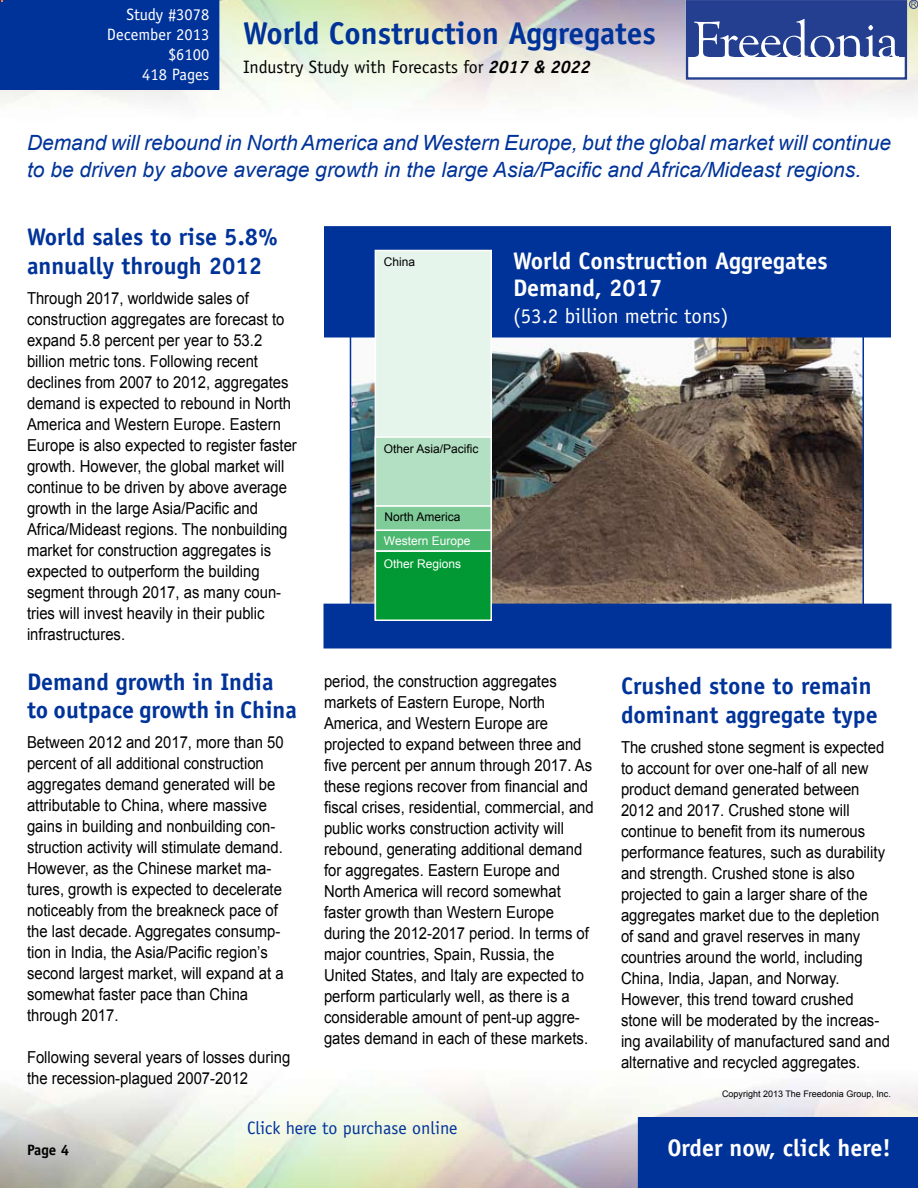
<style>
.page{position:relative;width:918px;height:1188px;background:#fff}
.page>*{position:absolute;margin:0;border:0;box-sizing:border-box;transform-origin:0 0}
.t1{font:700 31.5px "Officina Sans";color:#039}
.t2{font:700 24px/28.8px "Officina Sans";color:#039}
.t3{font:700 24px/27px "Officina Sans";color:#fff}
.t4{font:italic 21px/27px "Arial";color:#039}
.t5{font:21px "Officina Sans";color:#fff}
.t6{font:18px "Officina Sans";color:#000}
.t7{font:18px "Officina Sans";color:#039}
.t8{font:16.5px/21px "Arial";color:#000;scale:.9 1}
.t9{font:16.5px/19.8px "Officina Sans";color:#fff;text-align:right}
.t10{font:700 15px "Officina Sans";color:#000}
.t11{font:12px "Arial";color:#000}
.t12{font:12px "Arial";color:#fff}
.t13{font:9px "Arial";color:#000}
.s1{font-weight:700;font-style:italic}
</style>
<div class="page">
<div style="left:638px;top:1117px;width:280px;height:71px;background:#039"></div>
<div style="left:686px;top:0;width:221px;height:80px;border:2px solid #243e90"></div>
<div style="left:687px;top:1px;width:218px;height:56px;background:#243e90"></div>
<svg style="left:694px;top:19px;width:205px;height:38px"></svg>
<div style="left:909px;top:0;width:9px;height:9px;border:1px solid #243e90;border-radius:50%"></div>
<svg style="left:911px;top:2px;width:5px;height:5px"></svg>
<img style="left:353px;top:338px;width:508px;height:266px">
<div style="left:325px;top:227px;width:565px;height:110px;background:#039"></div>
<div style="left:324px;top:226px;width:567px;height:112px;border:2px solid #039"></div>
<div style="left:0;top:0;width:219px;height:90px;background:#039"></div>
<div style="left:324px;top:604px;width:567px;height:44px;background:#039"></div>
<div style="left:375px;top:250px;width:116px;height:369px;background:#e6f5eb"></div>
<div style="left:375px;top:250px;width:117px;height:370px;border:2px solid #fff"></div>
<div style="left:375px;top:437px;width:116px;height:69px;background:#b3e0c2"></div>
<div style="left:375px;top:436px;width:117px;height:71px;border:2px solid #fff"></div>
<div style="left:375px;top:506px;width:116px;height:25px;background:#80cc99"></div>
<div style="left:375px;top:505px;width:117px;height:26px;border:2px solid #fff"></div>
<div style="left:375px;top:530px;width:116px;height:21px;background:#4db870"></div>
<div style="left:375px;top:530px;width:117px;height:22px;border:2px solid #fff"></div>
<div style="left:375px;top:551px;width:116px;height:69px;background:#093"></div>
<div style="left:375px;top:550px;width:117px;height:71px;border:2px solid #fff"></div>
<p class="t9" style="left:107px;top:5px;width:104px">Study #3078<br>December 2013 $6100<br>418 Pages</p>
<h1 class="t1" style="left:243px;top:13px;width:415px">World Construction Aggregates</h1>
<p class="t6" style="left:243px;top:57px;width:349px">Industry Study with Forecasts for <span class="s1">2017 &amp; 2022</span></p>
<p class="t4" style="left:27px;top:130px;width:866px">Demand will rebound in North America and Western Europe, but the global market will continue to be driven by above average growth in the large Asia/Pacific and Africa/Mideast regions.</p>
<h2 class="t2" style="left:27px;top:222px;width:253px">World sales to rise 5.8% annually through 2012</h2>
<p class="t8" style="left:27px;top:288px;width:301px">Through 2017, worldwide sales of construction aggregates are forecast to expand 5.8 percent per year to 53.2 billion metric tons. Following recent declines from 2007 to 2012, aggregates demand is expected to rebound in North America and Western Europe. Eastern Europe is also expected to register faster growth. However, the global market will continue to be driven by above average growth in the large Asia/Pacific and Africa/Mideast regions. The nonbuilding market for construction aggregates is expected to outperform the building segment through 2017, as many coun&shy;tries will invest heavily in their public infrastructures.</p>
<h2 class="t2" style="left:27px;top:667px;width:272px">Demand growth in India to outpace growth in China</h2>
<p class="t8" style="left:27px;top:732px;width:287px">Between 2012 and 2017, more than 50 percent of all additional construction aggregates demand generated will be attributable to China, where massive gains in building and nonbuilding con&shy;struction activity will stimulate demand.<br>However, as the Chinese market ma&shy;tures, growth is expected to decelerate noticeably from the breakneck pace of the last decade. Aggregates consump&shy;tion in India, the Asia/Pacific region’s second largest market, will expand at a somewhat faster pace than China through 2017.</p>
<p class="t8" style="left:27px;top:1047px;width:294px">Following several years of losses during the recession-plagued 2007-2012</p>
<p class="t11" style="left:384px;top:254px;width:33px">China</p>
<h2 class="t3" style="left:513px;top:247px;width:316px">World Construction Aggregates<br>Demand, 2017</h2>
<p class="t5" style="left:513px;top:303px;width:217px">(53.2 billion metric tons)</p>
<p class="t11" style="left:384px;top:441px;width:96px">Other Asia/Pacific</p>
<p class="t11" style="left:384px;top:509px;width:78px">North America</p>
<p class="t12" style="left:384px;top:556px;width:79px">Other Regions</p>
<p class="t12" style="left:384px;top:533px;width:88px">Western Europe</p>
<p class="t8" style="left:324px;top:671px;width:301px">period, the construction aggregates markets of Eastern Europe, North America, and Western Europe are projected to expand between three and five percent per annum through 2017. As these regions recover from financial and fiscal crises, residential, commercial, and public works construction activity will rebound, generating additional demand for aggregates. Eastern Europe and North America will record somewhat faster growth than Western Europe during the 2012-2017 period. In terms of major countries, Spain, Russia, the United States, and Italy are expected to perform particularly well, as there is a considerable amount of pent-up aggre&shy;gates demand in each of these markets.</p>
<h2 class="t2" style="left:621px;top:671px;width:258px">Crushed stone to remain dominant aggregate type</h2>
<p class="t8" style="left:621px;top:737px;width:300px">The crushed stone segment is expected to account for over one-half of all new product demand generated between 2012 and 2017. Crushed stone will continue to benefit from its numerous performance features, such as durability and strength. Crushed stone is also projected to gain a larger share of the aggregates market due to the depletion of sand and gravel reserves in many countries around the world, including China, India, Japan, and Norway.<br>However, this trend toward crushed stone will be moderated by the increas&shy;ing availability of manufactured sand and alternative and recycled aggregates.</p>
<p class="t13" style="left:722px;top:1088px;width:170px">Copyright 2013 The Freedonia Group, Inc.</p>
<p class="t7" style="left:247px;top:1117px;width:212px">Click here to purchase online</p>
<p class="t10" style="left:27px;top:1140px;width:31px">Page</p>
<h2 class="t3" style="left:667px;top:1134px;width:225px">Order now, click here!</h2>
</div>
